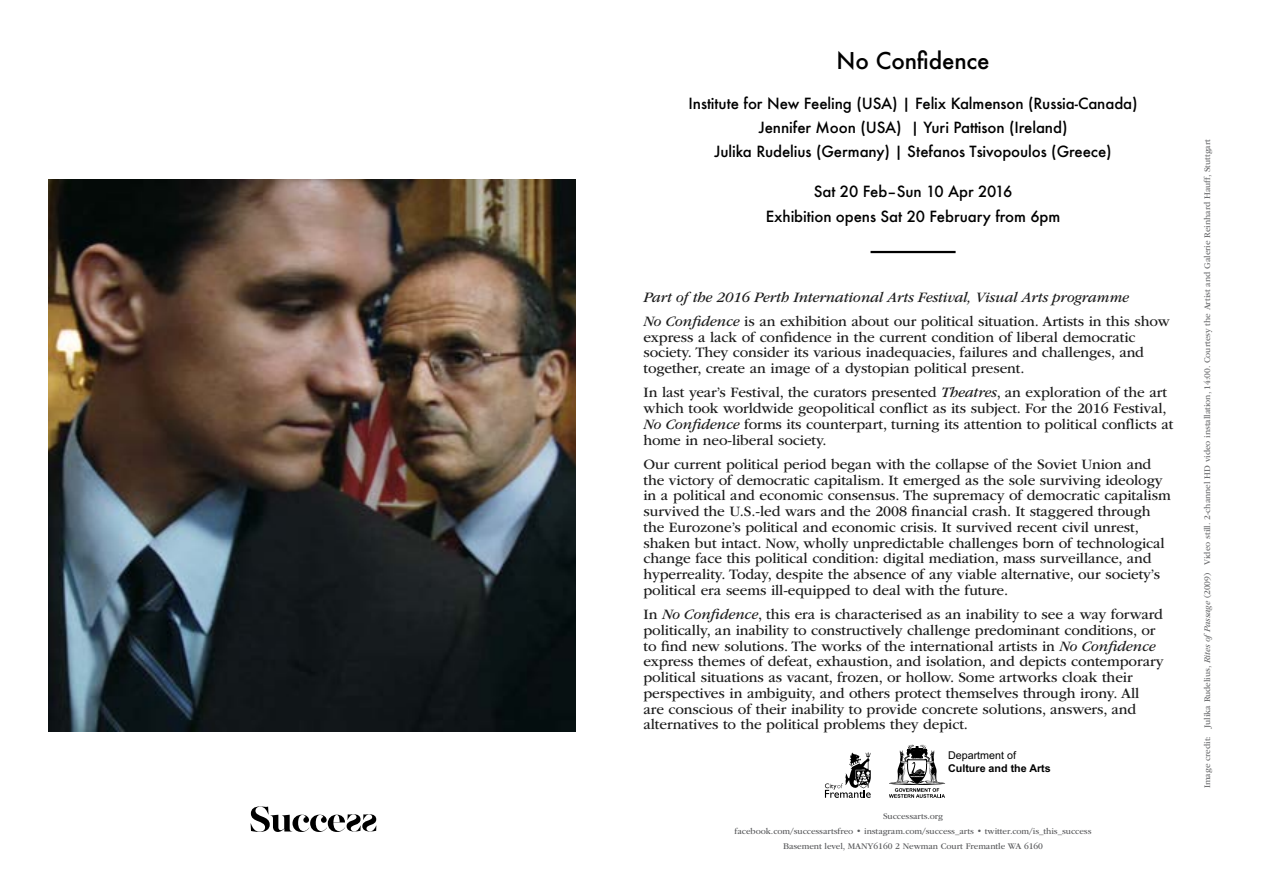
<style>
.page{position:relative;width:1263px;height:893px;background:#fff}
.page>*{position:absolute;margin:0;border:0;box-sizing:border-box;transform-origin:0 0}
.t1{font:500 22.5px "Futura";letter-spacing:-.005em;color:#000}
.t2{font:15px/15.8px "ITC Garamond Std";letter-spacing:-.005em;color:#1c1c1c}
.t3{font:500 15px/24.3px "Futura";letter-spacing:-.005em;color:#000;text-align:center}
.t4{font:italic 15px/24.3px "ITC Garamond Std";letter-spacing:-.005em;color:#1c1c1c}
.t5{font:700 10.8px "Arial";color:#000}
.t6{font:10.8px "Arial";color:#000}
.t7{font:9px/15px "ITC Garamond Std";letter-spacing:-.005em;color:#58595b;text-align:center}
.s1{font-style:normal}
.s2{font-style:italic}
</style>
<div class="page">
<hr style="left:870px;top:251px;width:85px;height:2px;background:#000">
<svg style="left:825px;top:752px;width:46px;height:46px"></svg>
<svg style="left:889px;top:744px;width:56px;height:54px"></svg>
<img style="left:49px;top:179px;width:526px;height:552px">
<svg style="left:251px;top:806px;width:125px;height:26px"></svg>
<h1 class="t1" style="left:837px;top:45px;width:154px">No Confidence</h1>
<p class="t3" style="left:688px;top:91px;width:450px">Institute for New Feeling (USA) | Felix Kalmenson (Russia-Canada)<br>Jennifer Moon (USA) | Yuri Pattison (Ireland)<br>Julika Rudelius (Germany) | Stefanos Tsivopoulos (Greece)</p>
<p class="t3" style="left:766px;top:180px;width:296px">Sat 20 Feb–Sun 10 Apr 2016<br>Exhibition opens Sat 20 February from 6pm</p>
<p class="t4" style="left:643px;top:285px;width:528px">Part of the 2016 Perth International Arts Festival, Visual Arts programme<br>No Confidence <span class="s1">is an exhibition about our political situation. Artists in this show</span></p>
<p class="t2" style="left:643px;top:329px;width:502px">express a lack of confidence in the current condition of liberal democratic society. They consider its various inadequacies, failures and challenges, and together, create an image of a dystopian political present.</p>
<p class="t2" style="left:643px;top:385px;width:531px">In last year’s Festival, the curators presented <span class="s2">Theatres</span>, an exploration of the art which took worldwide geopolitical conflict as its subject. For the 2016 Festival, <span class="s2">No Confidence</span> forms its counterpart, turning its attention to political conflicts at home in neo-liberal society.</p>
<p class="t2" style="left:643px;top:456px;width:529px">Our current political period began with the collapse of the Soviet Union and the victory of democratic capitalism. It emerged as the sole surviving ideology in a political and economic consensus. The supremacy of democratic capitalism survived the U.S.-led wars and the 2008 financial crash. It staggered through the Eurozone’s political and economic crisis. It survived recent civil unrest, shaken but intact. Now, wholly unpredictable challenges born of technological change face this political condition: digital mediation, mass surveillance, and hyperreality. Today, despite the absence of any viable alternative, our society’s political era seems ill-equipped to deal with the future.</p>
<p class="t2" style="left:643px;top:607px;width:522px">In <span class="s2">No Confidence</span>, this era is characterised as an inability to see a way forward politically, an inability to constructively challenge predominant conditions, or to find new solutions. The works of the international artists in <span class="s2">No Confidence </span>express themes of defeat, exhaustion, and isolation, and depicts contemporary political situations as vacant, frozen, or hollow. Some artworks cloak their perspectives in ambiguity, and others protect themselves through irony. All are conscious of their inability to provide concrete solutions, answers, and alternatives to the political problems they depict.</p>
<p class="t6" style="left:948px;top:748px;width:69px">Department of</p>
<p class="t5" style="left:948px;top:761px;width:104px">Culture and the Arts</p>
<p class="t7" style="left:735px;top:808px;width:358px">Successarts.org<br>facebook.com/successartsfreo • instagram.com/success_arts • twitter.com/is_this_success<br>Basement level, MANY6160 2 Newman Court Fremantle WA 6160</p>
<p class="t7" style="left:1200px;top:788px;width:651px;rotate:-90deg">Image credit: Julika Rudelius, <span class="s2">Rites ofPassage</span> (2009) Video still. 2-channel HD video installation, 14:00. Courtesy the Artist and Galerie Reinhard Hauff, Stuttgart</p>
</div>
